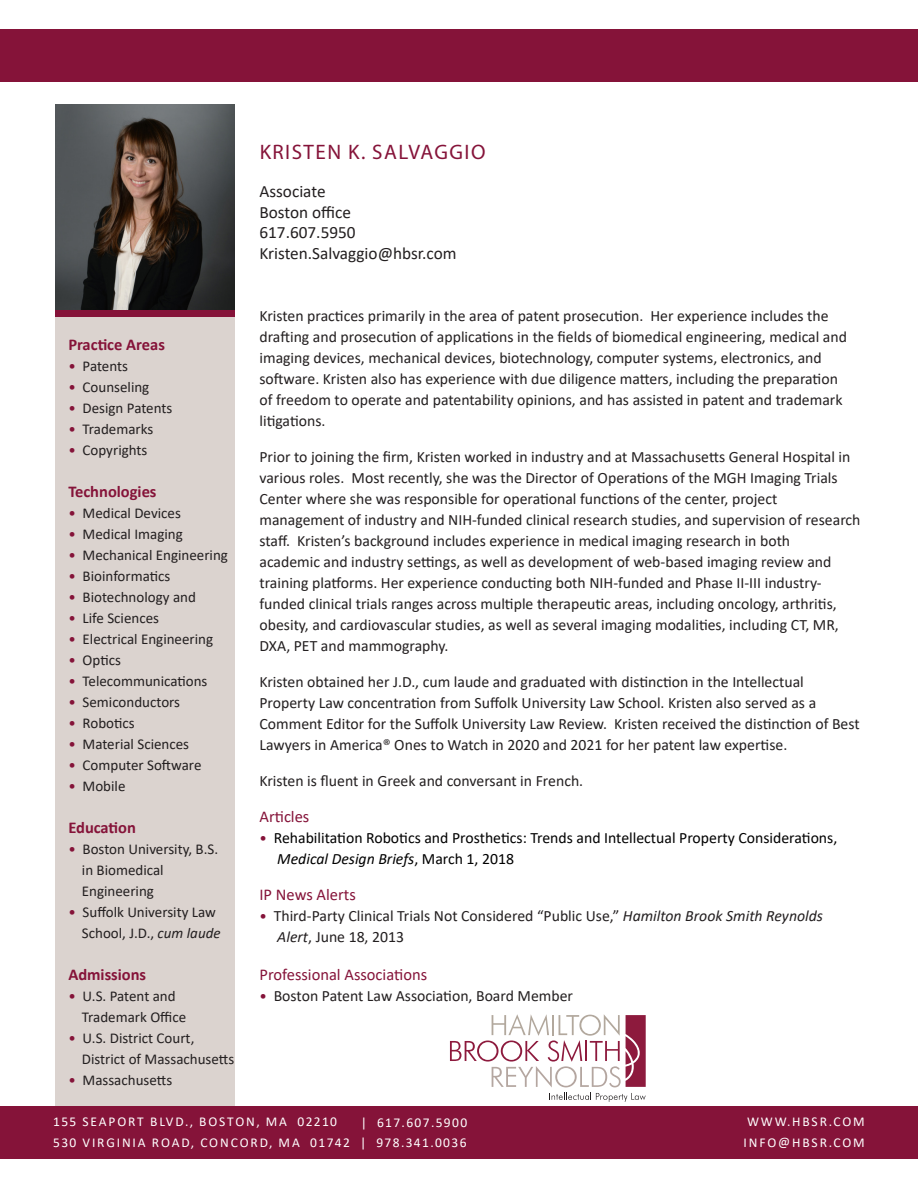
<style>
.page{position:relative;width:918px;height:1188px;background:#fff}
.page>*{position:absolute;margin:0;border:0;box-sizing:border-box;transform-origin:0 0}
.t1{font:21px "Myriad Pro";letter-spacing:.07em;color:#851339}
.t2{font:17.25px "Calibri";color:#231f20}
.t3{font:16.5px "Calibri";color:#851339}
.t4{font:700 16.5px "Calibri";color:#851339}
.t5{font:15.75px/21px "Calibri";color:#231f20}
.t6{font:15.75px/21px "Calibri";color:#000}
.t7{font:15px/21px "Calibri";color:#231f20}
.t8{font:13.5px "Calibri";letter-spacing:.13em;color:#fff}
.t9{font:13.5px "Calibri";letter-spacing:.1em;color:#fff}
.s1{color:#851339}
.s2{font-style:italic}
.s3{font-size:15px;color:#851339}
</style>
<div class="page">
<svg style="left:450px;top:1014px;width:196px;height:73px"></svg>
<svg style="left:549px;top:1093px;width:97px;height:9px"></svg>
<div style="left:0;top:29px;width:918px;height:52px;background:#851339"></div>
<div style="left:0;top:1107px;width:918px;height:52px;background:#851339"></div>
<div style="left:55px;top:297px;width:180px;height:809px;background:#dbd3cf"></div>
<div style="left:55px;top:309px;width:180px;height:8px;background:#851339"></div>
<img style="left:55px;top:104px;width:180px;height:205px">
<p class="t1" style="left:260px;top:139px;width:227px">KRISTEN K. SALVAGGIO</p>
<p class="t4" style="left:68px;top:333px;width:98px">Practice Areas</p>
<p class="t7" style="left:68px;top:355px;width:61px"><span class="s1">•</span> Patents</p>
<p class="t7" style="left:68px;top:376px;width:83px"><span class="s1">•</span> Counseling</p>
<p class="t7" style="left:68px;top:397px;width:106px"><span class="s1">•</span> Design Patents</p>
<p class="t7" style="left:68px;top:418px;width:87px"><span class="s1">•</span> Trademarks</p>
<p class="t7" style="left:68px;top:439px;width:81px"><span class="s1">•</span> Copyrights</p>
<p class="t4" style="left:68px;top:480px;width:90px">Technologies</p>
<p class="t7" style="left:68px;top:502px;width:114px"><span class="s1">•</span> Medical Devices</p>
<p class="t7" style="left:68px;top:523px;width:116px"><span class="s1">•</span> Medical Imaging</p>
<p class="t7" style="left:68px;top:544px;width:161px"><span class="s1">•</span> Mechanical Engineering</p>
<p class="t7" style="left:68px;top:565px;width:103px"><span class="s1">•</span> Bioinformatics</p>
<p class="t7" style="left:68px;top:586px;width:129px"><span class="s1">•</span> Biotechnology and</p>
<p class="t7" style="left:68px;top:607px;width:92px"><span class="s1">•</span> Life Sciences</p>
<p class="t7" style="left:68px;top:628px;width:146px"><span class="s1">•</span> Electrical Engineering</p>
<p class="t7" style="left:68px;top:649px;width:54px"><span class="s1">•</span> Optics</p>
<p class="t7" style="left:68px;top:670px;width:141px"><span class="s1">•</span> Telecommunications</p>
<p class="t7" style="left:68px;top:691px;width:113px"><span class="s1">•</span> Semiconductors</p>
<p class="t7" style="left:68px;top:712px;width:68px"><span class="s1">•</span> Robotics</p>
<p class="t7" style="left:68px;top:733px;width:122px"><span class="s1">•</span> Material Sciences</p>
<p class="t7" style="left:68px;top:754px;width:135px"><span class="s1">•</span> Computer Software</p>
<p class="t7" style="left:68px;top:775px;width:59px"><span class="s1">•</span> Mobile</p>
<p class="t4" style="left:68px;top:816px;width:69px">Education</p>
<p class="t7" style="left:82px;top:838px;width:138px;text-indent:-14px"><span class="s1">•</span> Boston University, B.S. in Biomedical<br>Engineering</p>
<p class="t7" style="left:82px;top:901px;width:140px;text-indent:-14px"><span class="s1">•</span> Suffolk University Law<br>School, J.D., <span class="s2">cum laude</span></p>
<p class="t4" style="left:68px;top:963px;width:79px">Admissions</p>
<p class="t7" style="left:82px;top:985px;width:106px;text-indent:-14px"><span class="s1">•</span> U.S. Patent and<br>Trademark Office</p>
<p class="t7" style="left:82px;top:1027px;width:154px;text-indent:-14px"><span class="s1">•</span> U.S. District Court,<br>District of Massachusetts</p>
<p class="t7" style="left:68px;top:1069px;width:105px"><span class="s1">•</span> Massachusetts</p>
<p class="t2" style="left:260px;top:179px;width:68px">Associate</p>
<p class="t2" style="left:260px;top:200px;width:93px">Boston office</p>
<p class="t2" style="left:260px;top:221px;width:98px">617.607.5950</p>
<p class="t2" style="left:260px;top:241px;width:199px">Kristen.Salvaggio@hbsr.com</p>
<p class="t5" style="left:260px;top:305px;width:589px">Kristen practices primarily in the area of patent prosecution. Her experience includes the drafting and prosecution of applications in the fields of biomedical engineering, medical and imaging devices, mechanical devices, biotechnology, computer systems, electronics, and software. Kristen also has experience with due diligence matters, including the preparation of freedom to operate and patentability opinions, and has assisted in patent and trademark litigations.</p>
<p class="t5" style="left:260px;top:446px;width:592px">Prior to joining the firm, Kristen worked in industry and at Massachusetts General Hospital in various roles. Most recently, she was the Director of Operations of the MGH Imaging Trials<br>Center where she was responsible for operational functions of the center, project</p>
<p class="t5" style="left:260px;top:509px;width:603px">management of industry and NIH-funded clinical research studies, and supervision of research staff. Kristen’s background includes experience in medical imaging research in both</p>
<p class="t5" style="left:260px;top:551px;width:574px">academic and industry settings, as well as development of web-based imaging review and training platforms. Her experience conducting both NIH-funded and Phase II-III industry-</p>
<p class="t5" style="left:260px;top:593px;width:581px">funded clinical trials ranges across multiple therapeutic areas, including oncology, arthritis, obesity, and cardiovascular studies, as well as several imaging modalities, including CT, MR,<br>DXA, PET and mammography.</p>
<p class="t5" style="left:260px;top:671px;width:602px">Kristen obtained her J.D., cum laude and graduated with distinction in the Intellectual Property Law concentration from Suffolk University Law School. Kristen also served as a Comment Editor for the Suffolk University Law Review. Kristen received the distinction of Best Lawyers in America® Ones to Watch in 2020 and 2021 for her patent law expertise.</p>
<p class="t5" style="left:260px;top:770px;width:325px">Kristen is fluent in Greek and conversant in French.</p>
<p class="t3" style="left:260px;top:805px;width:51px">Articles</p>
<p class="t6" style="left:277px;top:827px;width:562px;text-indent:-18px"><span class="s3">•</span> Rehabilitation Robotics and Prosthetics: Trends and Intellectual Property Considerations,<br><span class="s2">Medical Design Briefs</span>, March 1, 2018</p>
<p class="t3" style="left:260px;top:883px;width:98px">IP News Alerts</p>
<p class="t5" style="left:277px;top:905px;width:547px;text-indent:-18px"><span class="s3">•</span> Third-Party Clinical Trials Not Considered “Public Use,” <span class="s2">Hamilton Brook Smith Reynolds<br>Alert</span>, June 18, 2013</p>
<p class="t3" style="left:260px;top:963px;width:169px">Professional Associations</p>
<p class="t5" style="left:260px;top:985px;width:315px"><span class="s3">•</span> Boston Patent Law Association, Board Member</p>
<p class="t9" style="left:361px;top:1113px;width:108px">| 617.607.5900</p>
<p class="t8" style="left:53px;top:1112px;width:285px">155 SEAPORT BLVD., BOSTON, MA 02210</p>
<p class="t8" style="left:53px;top:1133px;width:415px">530 VIRGINIA ROAD, CONCORD, MA 01742 | 978.341.0036</p>
<p class="t8" style="left:747px;top:1112px;width:119px">WWW.HBSR.COM</p>
<p class="t8" style="left:744px;top:1133px;width:123px">INFO@HBSR.COM</p>
</div>
